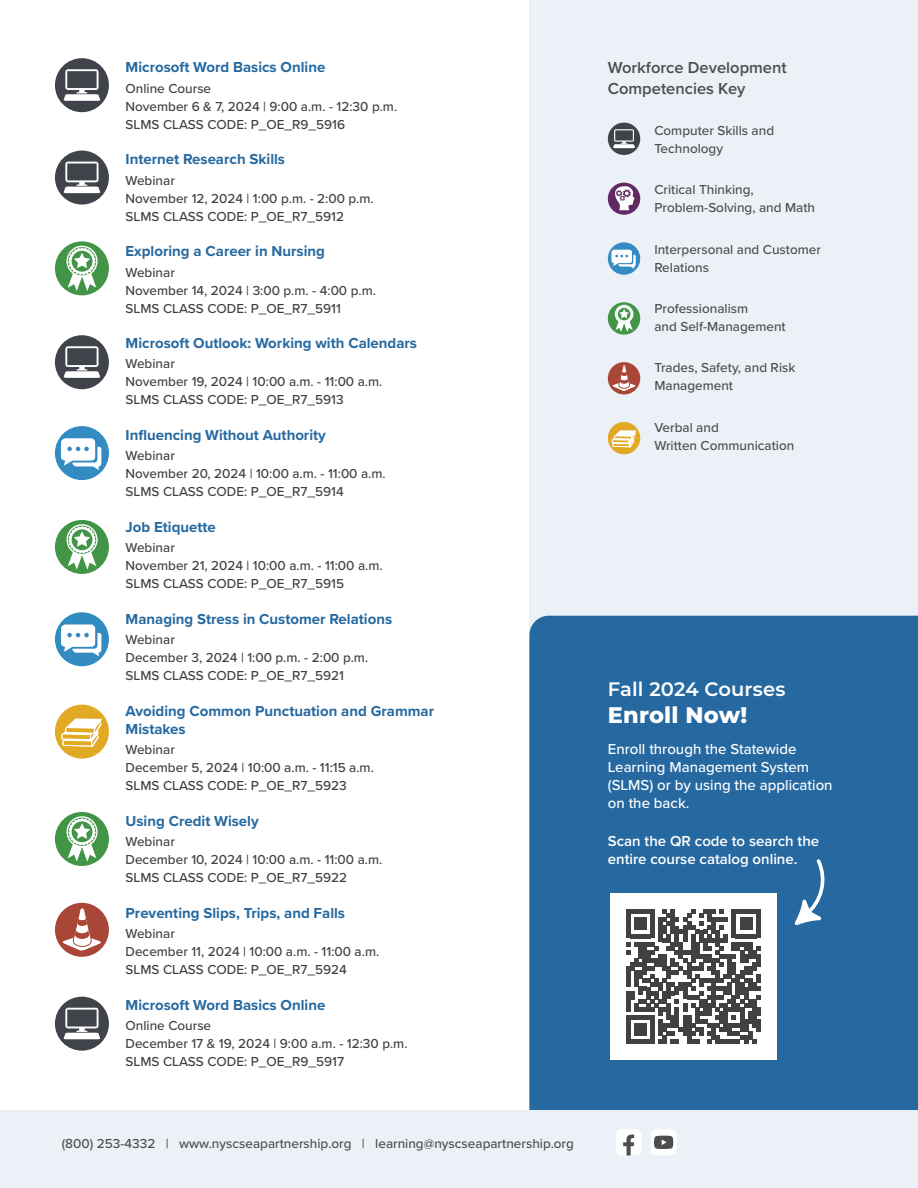
<style>
.page{position:relative;width:918px;height:1188px;background:#fff}
.page>*{position:absolute;margin:0;border:0;box-sizing:border-box;transform-origin:0 0}
.t1{font:800 22.5px "Montserrat";letter-spacing:.01em;color:#fff}
.t2{font:600 19.5px "Montserrat";letter-spacing:.01em;color:#fff}
.t3{font:600 16.5px/21px "Proxima Nova";color:#4d4d4f}
.Class{font:700 15px/18px "Proxima Nova";color:#2669a0}
.t4{font:500 15px/18px "Proxima Nova";color:#fff}
.Class-2{font:600 15px/18px "Proxima Nova";color:#fff}
.Description{font:500 13.5px "Proxima Nova";color:#414042}
.Competencies{font:500 13.5px/18px "Proxima Nova";color:#4d4d4f}
.Class-3{font:500 13.5px "Proxima Nova";color:#4d4d4f}
</style>
<div class="page">
<div style="left:529px;top:0;width:389px;height:1102px;background:#ebf1f6"></div>
<div style="left:55px;top:426px;width:54px;height:54px;background:#338cc1;border-radius:50%"></div>
<svg style="left:61px;top:438px;width:40px;height:32px"></svg>
<div style="left:55px;top:612px;width:54px;height:54px;background:#338cc1;border-radius:50%"></div>
<svg style="left:61px;top:624px;width:40px;height:32px"></svg>
<div style="left:55px;top:705px;width:54px;height:54px;background:#e2a925;border-radius:50%"></div>
<svg style="left:61px;top:718px;width:41px;height:29px"></svg>
<div style="left:55px;top:903px;width:54px;height:54px;background:#aa4638;border-radius:50%"></div>
<svg style="left:63px;top:908px;width:38px;height:42px"></svg>
<div style="left:55px;top:241px;width:54px;height:54px;background:#429446;border-radius:50%"></div>
<div style="left:66px;top:246px;width:32px;height:31px;border:1px solid #fff;border-radius:50%"></div>
<svg style="left:68px;top:247px;width:28px;height:44px"></svg>
<div style="left:55px;top:520px;width:54px;height:54px;background:#429446;border-radius:50%"></div>
<div style="left:66px;top:524px;width:32px;height:31px;border:1px solid #fff;border-radius:50%"></div>
<svg style="left:68px;top:526px;width:28px;height:44px"></svg>
<div style="left:55px;top:812px;width:54px;height:54px;background:#429446;border-radius:50%"></div>
<div style="left:66px;top:816px;width:32px;height:31px;border:1px solid #fff;border-radius:50%"></div>
<svg style="left:68px;top:818px;width:28px;height:44px"></svg>
<div style="left:55px;top:58px;width:54px;height:54px;background:#404349;border-radius:50%"></div>
<svg style="left:64px;top:69px;width:36px;height:32px"></svg>
<div style="left:55px;top:151px;width:54px;height:54px;background:#404349;border-radius:50%"></div>
<svg style="left:64px;top:162px;width:36px;height:31px"></svg>
<div style="left:55px;top:335px;width:54px;height:54px;background:#404349;border-radius:50%"></div>
<svg style="left:64px;top:346px;width:36px;height:32px"></svg>
<div style="left:55px;top:997px;width:54px;height:54px;background:#404349;border-radius:50%"></div>
<svg style="left:64px;top:1008px;width:36px;height:31px"></svg>
<div style="left:529px;top:616px;width:389px;height:495px;background:#2669a0"></div>
<svg style="left:608px;top:183px;width:32px;height:32px"></svg>
<svg style="left:611px;top:186px;width:24px;height:24px"></svg>
<div style="left:608px;top:242px;width:32px;height:33px;background:#338cc1;border-radius:50%"></div>
<svg style="left:611px;top:250px;width:25px;height:19px"></svg>
<div style="left:608px;top:302px;width:32px;height:33px;background:#429446;border-radius:50%"></div>
<div style="left:615px;top:305px;width:18px;height:18px;border:1px solid #fff;border-radius:50%"></div>
<svg style="left:616px;top:306px;width:17px;height:26px"></svg>
<div style="left:608px;top:362px;width:32px;height:33px;background:#aa4638;border-radius:50%"></div>
<svg style="left:613px;top:365px;width:22px;height:26px"></svg>
<div style="left:608px;top:422px;width:32px;height:32px;background:#e2a925;border-radius:50%"></div>
<svg style="left:611px;top:430px;width:25px;height:17px"></svg>
<div style="left:608px;top:123px;width:32px;height:32px;background:#404349;border-radius:50%"></div>
<svg style="left:613px;top:129px;width:22px;height:19px"></svg>
<div style="left:0;top:1111px;width:918px;height:77px;background:#ebf1f6"></div>
<div style="left:610px;top:893px;width:167px;height:167px;background:#fff"></div>
<svg style="left:626px;top:910px;width:134px;height:134px"></svg>
<hr style="left:756px;top:1019px;width:4px;height:13px;background:#414042">
<div style="left:651px;top:1129px;width:26px;height:26px;background:#fff;border-radius:6px"></div>
<svg style="left:654px;top:1135px;width:19px;height:14px"></svg>
<div style="left:616px;top:1129px;width:26px;height:26px;background:#fff;border-radius:6px"></div>
<svg style="left:623px;top:1134px;width:11px;height:21px"></svg>
<svg style="left:792px;top:856px;width:41px;height:72px"></svg>
<h3 class="Class" style="left:126px;top:58px;width:201px">Microsoft Word Basics Online</h3>
<p class="Description" style="left:126px;top:78px;width:87px">Online Course</p>
<p class="Description" style="left:126px;top:96px;width:273px">November 6 &amp; 7, 2024 | 9:00 a.m. - 12:30 p.m.</p>
<p class="Description" style="left:126px;top:114px;width:221px">SLMS CLASS CODE: P_OE_R9_5916</p>
<h3 class="Class" style="left:126px;top:149px;width:161px">Internet Research Skills</h3>
<p class="Description" style="left:126px;top:170px;width:51px">Webinar</p>
<p class="Description" style="left:126px;top:188px;width:250px">November 12, 2024 | 1:00 p.m. - 2:00 p.m.</p>
<p class="Description" style="left:126px;top:206px;width:220px">SLMS CLASS CODE: P_OE_R7_5912</p>
<h3 class="Class" style="left:126px;top:241px;width:201px">Exploring a Career in Nursing</h3>
<p class="Description" style="left:126px;top:262px;width:51px">Webinar</p>
<p class="Description" style="left:126px;top:280px;width:252px">November 14, 2024 | 3:00 p.m. - 4:00 p.m.</p>
<p class="Description" style="left:126px;top:298px;width:217px">SLMS CLASS CODE: P_OE_R7_5911</p>
<h3 class="Class" style="left:126px;top:333px;width:293px">Microsoft Outlook: Working with Calendars</h3>
<p class="Description" style="left:126px;top:354px;width:51px">Webinar</p>
<p class="Description" style="left:126px;top:372px;width:258px">November 19, 2024 | 10:00 a.m. - 11:00 a.m.</p>
<p class="Description" style="left:126px;top:390px;width:220px">SLMS CLASS CODE: P_OE_R7_5913</p>
<h3 class="Class" style="left:126px;top:425px;width:202px">Influencing Without Authority</h3>
<p class="Description" style="left:126px;top:446px;width:51px">Webinar</p>
<p class="Description" style="left:126px;top:464px;width:262px">November 20, 2024 | 10:00 a.m. - 11:00 a.m.</p>
<p class="Description" style="left:126px;top:482px;width:220px">SLMS CLASS CODE: P_OE_R7_5914</p>
<h3 class="Class" style="left:126px;top:517px;width:92px">Job Etiquette</h3>
<p class="Description" style="left:126px;top:538px;width:51px">Webinar</p>
<p class="Description" style="left:126px;top:556px;width:259px">November 21, 2024 | 10:00 a.m. - 11:00 a.m.</p>
<p class="Description" style="left:126px;top:574px;width:220px">SLMS CLASS CODE: P_OE_R7_5915</p>
<h3 class="Class" style="left:126px;top:609px;width:268px">Managing Stress in Customer Relations</h3>
<p class="Description" style="left:126px;top:630px;width:51px">Webinar</p>
<p class="Description" style="left:126px;top:648px;width:244px">December 3, 2024 | 1:00 p.m. - 2:00 p.m.</p>
<p class="Description" style="left:126px;top:666px;width:220px">SLMS CLASS CODE: P_OE_R7_5921</p>
<h3 class="Class" style="left:126px;top:701px;width:310px">Avoiding Common Punctuation and Grammar<br>Mistakes</h3>
<p class="Description" style="left:126px;top:740px;width:51px">Webinar</p>
<p class="Description" style="left:126px;top:758px;width:250px">December 5, 2024 | 10:00 a.m. - 11:15 a.m.</p>
<p class="Description" style="left:126px;top:776px;width:223px">SLMS CLASS CODE: P_OE_R7_5923</p>
<h3 class="Class" style="left:126px;top:811px;width:135px">Using Credit Wisely</h3>
<p class="Description" style="left:126px;top:832px;width:51px">Webinar</p>
<p class="Description" style="left:126px;top:850px;width:258px">December 10, 2024 | 10:00 a.m. - 11:00 a.m.</p>
<p class="Description" style="left:126px;top:868px;width:223px">SLMS CLASS CODE: P_OE_R7_5922</p>
<h3 class="Class" style="left:126px;top:903px;width:221px">Preventing Slips, Trips, and Falls</h3>
<p class="Description" style="left:126px;top:924px;width:51px">Webinar</p>
<p class="Description" style="left:126px;top:942px;width:255px">December 11, 2024 | 10:00 a.m. - 11:00 a.m.</p>
<p class="Description" style="left:126px;top:960px;width:223px">SLMS CLASS CODE: P_OE_R7_5924</p>
<h3 class="Class" style="left:126px;top:995px;width:201px">Microsoft Word Basics Online</h3>
<p class="Description" style="left:126px;top:1016px;width:87px">Online Course</p>
<p class="Description" style="left:126px;top:1034px;width:283px">December 17 &amp; 19, 2024 | 9:00 a.m. - 12:30 p.m.</p>
<p class="Description" style="left:126px;top:1052px;width:220px">SLMS CLASS CODE: P_OE_R9_5917</p>
<h3 class="Class-3" style="left:62px;top:1133px;width:514px">(800) 253-4332 | www.nyscseapartnership.org | learning@nyscseapartnership.org</h3>
<p class="t3" style="left:608px;top:57px;width:180px">Workforce Development<br>Competencies Key</p>
<p class="Competencies" style="left:654px;top:121px;width:121px">Computer Skills and<br>Technology</p>
<p class="Competencies" style="left:654px;top:180px;width:162px">Critical Thinking,<br>Problem-Solving, and Math</p>
<p class="Competencies" style="left:654px;top:240px;width:168px">Interpersonal and Customer<br>Relations</p>
<p class="Competencies" style="left:654px;top:299px;width:133px">Professionalism<br>and Self-Management</p>
<p class="Competencies" style="left:654px;top:358px;width:143px">Trades, Safety, and Risk<br>Management</p>
<p class="Competencies" style="left:654px;top:418px;width:141px">Verbal and<br>Written Communication</p>
<p class="t2" style="left:608px;top:675px;width:179px">Fall 2024 Courses</p>
<p class="t1" style="left:608px;top:698px;width:141px">Enroll Now!</p>
<p class="t4" style="left:608px;top:740px;width:226px">Enroll through the Statewide<br>Learning Management System (SLMS) or by using the application on the back.</p>
<h3 class="Class-2" style="left:608px;top:832px;width:213px">Scan the QR code to search the entire course catalog online.</h3>
</div>
